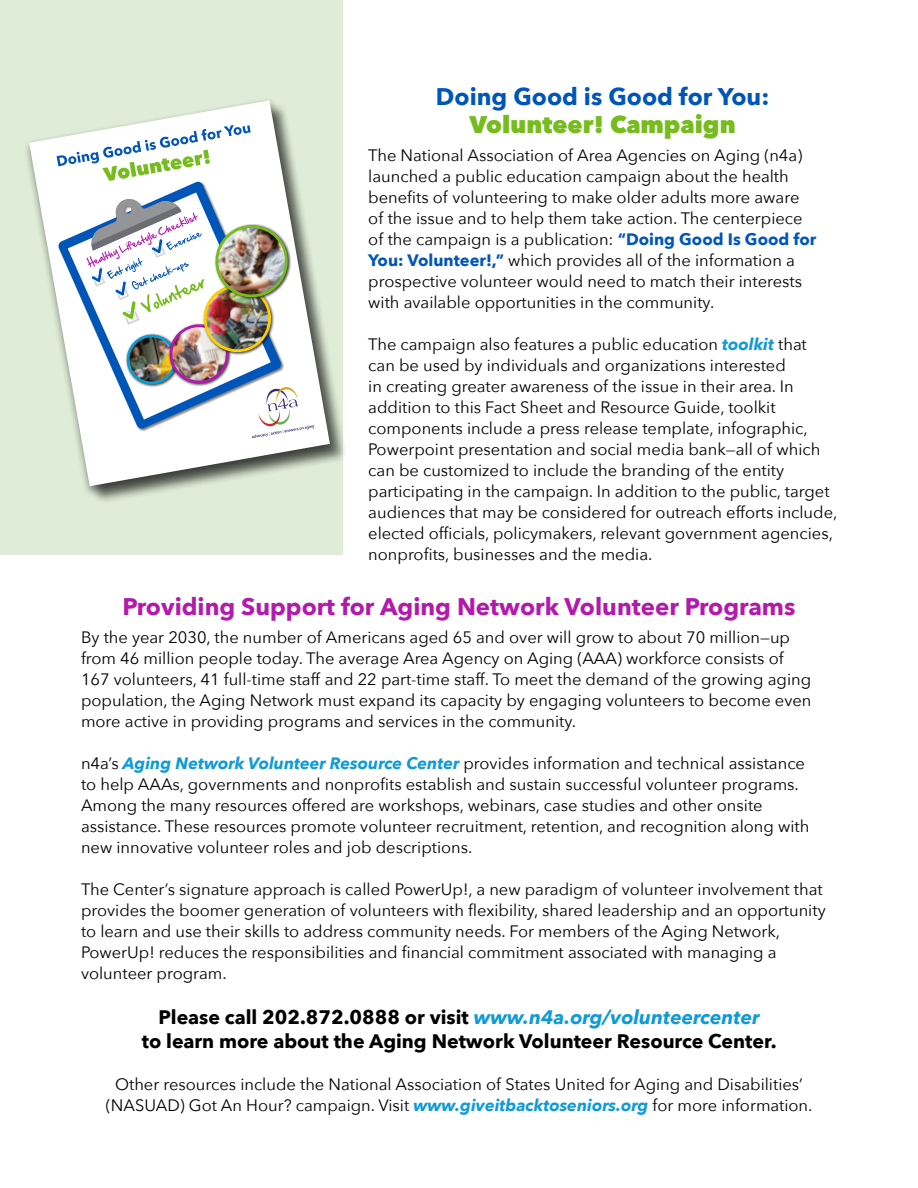
<style>
.page{position:relative;width:918px;height:1188px;background:#fff}
.page>*{position:absolute;margin:0;border:0;box-sizing:border-box;transform-origin:0 0}
.t1{font:700 24px "Avenir Next";color:#b31aab}
.t2{font:700 24px "Avenir Next";color:#0055b8}
.t3{font:800 24px "Avenir Next";color:#77bc1f}
.t4{font:700 19.5px/24px "Avenir Next";color:#000;text-align:center}
.t5{font:16.5px/21px "Avenir Next";color:#000}
.s1{font-weight:700;color:#0055b8}
.s2{font-weight:700;font-style:italic;color:#109ad6}
.s3{font-style:italic;color:#109ad6}
</style>
<div class="page">
<div style="left:0;top:0;width:342px;height:554px;background:#dfecd7"></div>
<div style="left:32px;top:103px;width:316px;height:401px;background:#000;opacity:.5"></div>
<svg style="left:29px;top:100px;width:301px;height:386px"></svg>
<svg style="left:58px;top:181px;width:224px;height:248px;fill:#fff"></svg>
<svg style="left:68px;top:192px;width:203px;height:228px;fill:#fff"></svg>
<img style="left:87px;top:197px;width:227px;height:241px">
<svg style="left:57px;top:125px;width:194px;height:56px"></svg>
<h1 class="t2" style="left:436px;top:76px;width:335px">Doing Good is Good for You:</h1>
<h1 class="t3" style="left:470px;top:110px;width:268px">Volunteer! Campaign</h1>
<p class="t5" style="left:368px;top:144px;width:450px">The National Association of Area Agencies on Aging (n4a) launched a public education campaign about the health benefits of volunteering to make older adults more aware of the issue and to help them take action. The centerpiece of the campaign is a publication: <span class="s1">“Doing Good Is Good for You: Volunteer!,”</span> which provides all of the information a prospective volunteer would need to match their interests with available opportunities in the community.</p>
<p class="t5" style="left:368px;top:333px;width:471px">The campaign also features a public education <span class="s2">toolkit</span> that can be used by individuals and organizations interested<br>in creating greater awareness of the issue in their area. In addition to this Fact Sheet and Resource Guide, toolkit components include a press release template, infographic, Powerpoint presentation and social media bank—all of which can be customized to include the branding of the entity participating in the campaign. In addition to the public, target audiences that may be considered for outreach efforts include, elected officials, policymakers, relevant government agencies, nonprofits, businesses and the media.</p>
<h1 class="t1" style="left:123px;top:586px;width:674px">Providing Support for Aging Network Volunteer Programs</h1>
<p class="t5" style="left:81px;top:626px;width:732px">By the year 2030, the number of Americans aged 65 and over will grow to about 70 million—up from 46 million people today. The average Area Agency on Aging (AAA) workforce consists of 167 volunteers, 41 full-time staff and 22 part-time staff. To meet the demand of the growing aging population, the Aging Network must expand its capacity by engaging volunteers to become even more active in providing programs and services in the community.</p>
<p class="t5" style="left:81px;top:752px;width:730px">n4a’s <span class="s2">Aging Network Volunteer Resource Center</span> provides information and technical assistance to help AAAs, governments and nonprofits establish and sustain successful volunteer programs.<br>Among the many resources offered are workshops, webinars, case studies and other onsite assistance. These resources promote volunteer recruitment, retention, and recognition along with new innovative volunteer roles and job descriptions.</p>
<p class="t5" style="left:81px;top:878px;width:746px">The Center’s signature approach is called PowerUp!, a new paradigm of volunteer involvement that provides the boomer generation of volunteers with flexibility, shared leadership and an opportunity to learn and use their skills to address community needs. For members of the Aging Network, PowerUp! reduces the responsibilities and financial commitment associated with managing a volunteer program.</p>
<p class="t4" style="left:142px;top:1004px;width:637px">Please call 202.872.0888 or visit <span class="s3">www.n4a.org/volunteercenter<br></span>to learn more about the Aging Network Volunteer Resource Center.</p>
<p class="t5" style="left:106px;top:1073px;width:708px;text-align:center">Other resources include the National Association of States United for Aging and Disabilities’ (NASUAD) Got An Hour? campaign. Visit <span class="s2">www.giveitbacktoseniors.org</span> for more information.</p>
</div>
